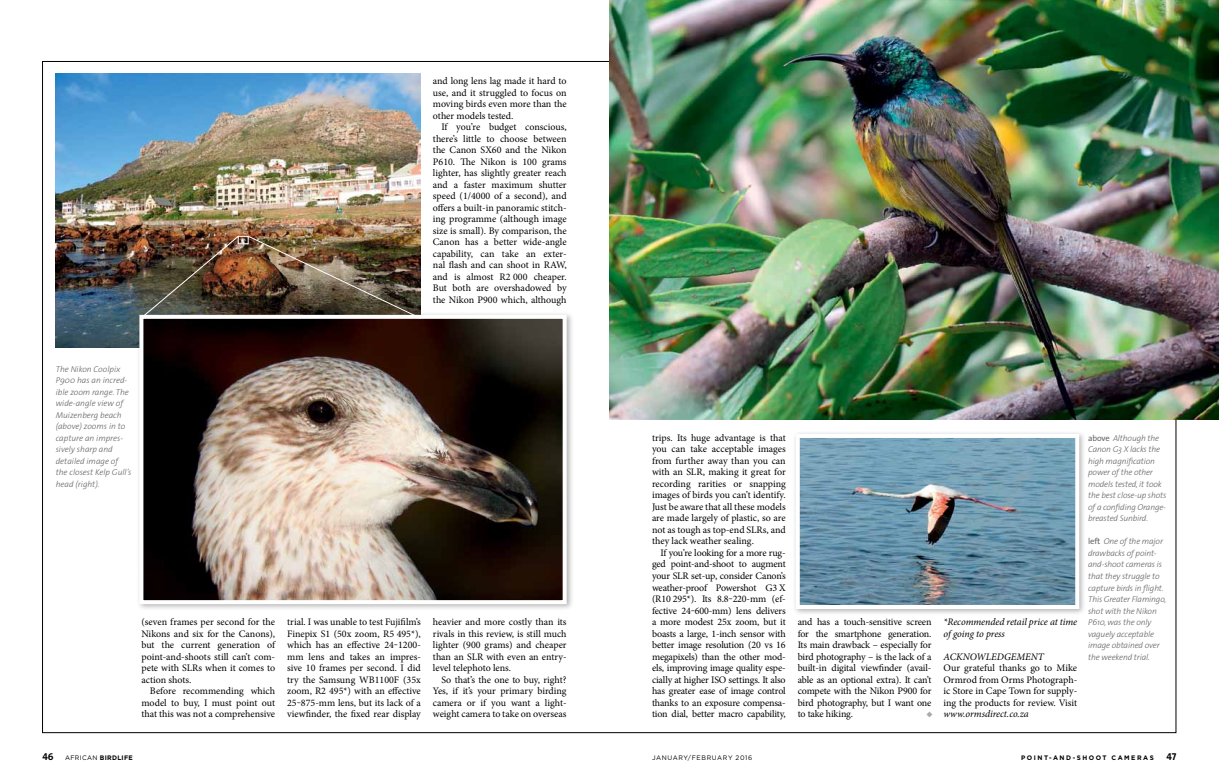
<style>
.page{position:relative;width:1219px;height:780px;background:#fff}
.page>*{position:absolute;margin:0;border:0;box-sizing:border-box;transform-origin:0 0}
.t1{font:10px/11.5px "Minion Pro";letter-spacing:-.005em;color:#000;text-align:justify}
.t2{font:italic 10px/11.5px "Minion Pro";letter-spacing:-.005em;color:#000}
.t3{font:10px "The Sans Bold Caps";color:#000}
.t4{font:italic 300 8.5px/11.5px "The Sans";letter-spacing:-.015em;color:#636466}
.t5{font:700 6.5px "Gotham";letter-spacing:.24em;color:#000}
.t6{font:6.5px "Gotham";letter-spacing:.1em;color:#000}
.t7{font:700 6.5px "Gotham";letter-spacing:.05em;color:#000}
.s1{font-weight:400;font-style:normal}
.s2{font-family:"The Sans Bold Caps";font-weight:400;font-size:10px}
.s3{font-weight:400}
</style>
<div class="page">
<img style="left:56px;top:74px;width:365px;height:274px">
<div style="left:136px;top:311px;width:438px;height:300px;background:#000;opacity:.3"></div>
<img style="left:144px;top:320px;width:418px;height:279px">
<div style="left:139px;top:315px;width:428px;height:289px;border:4px solid #fff"></div>
<img style="left:609px;top:0;width:610px;height:420px">
<div style="left:792px;top:430px;width:295px;height:186px;background:#000;opacity:.3"></div>
<img style="left:801px;top:439px;width:273px;height:165px">
<div style="left:796px;top:434px;width:283px;height:175px;border:4px solid #fff"></div>
<div style="left:238px;top:236px;width:11px;height:8px;border:1px solid #fff"></div>
<img style="left:140px;top:235px;width:100px;height:84px">
<img style="left:247px;top:235px;width:175px;height:84px">
<p class="t4" style="left:56px;top:363px;width:77px">The Nikon Coolpix<br>P900 has an incred&shy;ible zoom range. The wide-angle view of<br>Muizenberg beach (above) zooms in to capture an impres&shy;sively sharp and detailed image of the closest Kelp Gull’s head (right).</p>
<p class="t1" style="left:433px;top:75px;width:135px">and long lens lag made it hard to use, and it struggled to focus on moving birds even more than the other models tested.</p>
<p class="t1" style="left:433px;top:121px;width:135px;text-indent:9px">If you’re budget conscious, there’s little to choose between the Canon SX60 and the Nikon P610. The Nikon is 100 grams lighter, has slightly greater reach and a faster maximum shutter speed (1/4000 of a second), and offers a built-in panoramic stitch&shy;ing programme (although image size is small). By comparison, the Canon has a better wide-angle capability, can take an exter&shy;nal flash and can shoot in RAW, and is almost R2 000 cheaper.<br>But both are overshadowed by the Nikon P900 which, although</p>
<p class="t1" style="left:141px;top:616px;width:135px">(seven frames per second for the Nikons and six for the Canons), but the current generation of point-and-shoots still can’t com&shy;pete with SLRs when it comes to action shots.</p>
<p class="t1" style="left:141px;top:685px;width:135px;text-indent:8px">Before recommending which model to buy, I must point out that this was not a comprehensive</p>
<p class="t1" style="left:287px;top:616px;width:135px">trial. I was unable to test Fujifilm’s Finepix S1 (50x zoom, R5 495*), which has an effective 24‒1200- mm lens and takes an impres&shy;sive 10 frames per second. I did try the Samsung WB1100F (35x zoom, R2 495*) with an effective 25‒875-mm lens, but its lack of a viewfinder, the fixed rear display</p>
<p class="t1" style="left:433px;top:616px;width:135px">heavier and more costly than its rivals in this review, is still much lighter (900 grams) and cheaper than an SLR with even an entry&shy;level telephoto lens.</p>
<p class="t1" style="left:433px;top:673px;width:135px;text-indent:9px">So that’s the one to buy, right?<br>Yes, if it’s your primary birding camera or if you want a light&shy;weight camera to take on overseas</p>
<p class="t1" style="left:652px;top:432px;width:135px">trips. Its huge advantage is that you can take acceptable images from further away than you can with an SLR, making it great for recording rarities or snapping images of birds you can’t identify.<br>Just be aware that all these models are made largely of plastic, so are not as tough as top-end SLRs, and they lack weather sealing.</p>
<p class="t1" style="left:652px;top:547px;width:135px;text-indent:8px">If you’re looking for a more rug&shy;ged point-and-shoot to augment your SLR set-up, consider Canon’s weather-proof Powershot G3 X (R10 295*). Its 8.8‒220-mm (ef&shy;fective 24‒600-mm) lens delivers a more modest 25x zoom, but it boasts a large, 1-inch sensor with better image resolution (20 vs 16 megapixels) than the other mod&shy;els, improving image quality espe&shy;cially at higher ISO settings. It also has greater ease of image control thanks to an exposure compensa&shy;tion dial, better macro capability,</p>
<p class="t1" style="left:798px;top:616px;width:135px">and has a touch-sensitive screen for the smartphone generation.<br>Its main drawback – especially for bird photography – is the lack of a built-in digital viewfinder (avail&shy;able as an optional extra). It can’t compete with the Nikon P900 for bird photography, but I want one to take hiking.</p>
<p class="t2" style="left:943px;top:616px;width:135px">*Recommended retail price at time of going to press</p>
<p class="t2" style="left:943px;top:650px;width:102px">ACKNOWLEDGEMENT</p>
<p class="t1" style="left:943px;top:662px;width:135px">Our grateful thanks go to Mike Ormrod from Orms Photograph&shy;ic Store in Cape Town for supply&shy;ing the products for review. Visit</p>
<p class="t2" style="left:943px;top:708px;width:87px">www.ormsdirect.co.za</p>
<p class="t4" style="left:1088px;top:432px;width:80px"><span class="s1">above</span> Although the<br>Canon G3 X lacks the high magnification power of the other models tested, it took the best close-up shots of a confiding Orange&shy;breasted Sunbird.</p>
<p class="t4" style="left:1088px;top:535px;width:80px"><span class="s1">left</span> One of the major drawbacks of point&shy;and-shoot cameras is that they struggle to capture birds in flight.<br>This Greater Flamingo, shot with the Nikon<br>P610, was the only vaguely acceptable image obtained over the weekend trial.</p>
<p class="t7" style="left:42px;top:753px;width:92px"><span class="s2">46</span> <span class="s3">AFRICAN</span> BIRDLIFE</p>
<p class="t6" style="left:652px;top:753px;width:102px">JANUARY/FEBRUARY 2016</p>
<p class="t5" style="left:1021px;top:753px;width:134px">POINT-AND-SHOOT CAMERAS</p>
<p class="t3" style="left:1166px;top:747px;width:12px">47</p>
</div>
